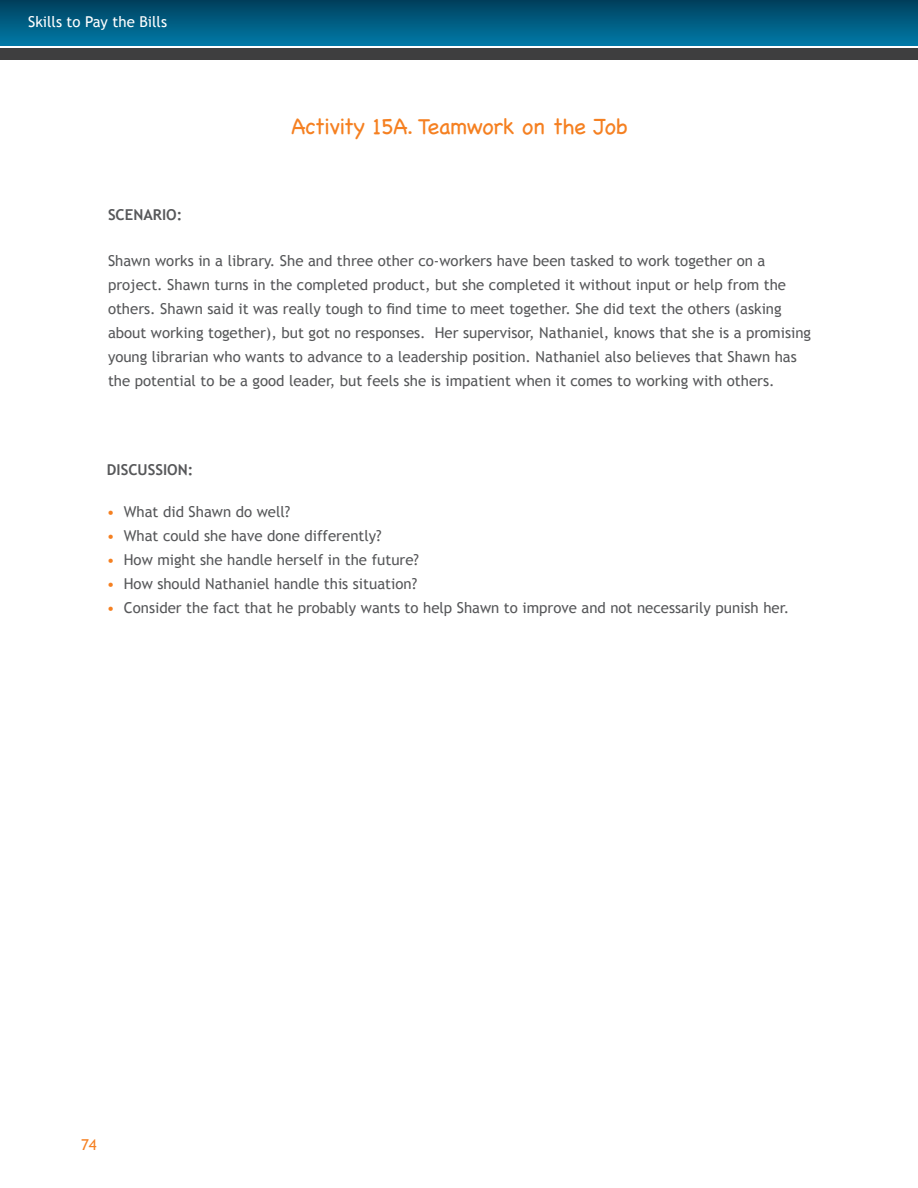
<style>
.page{position:relative;width:918px;height:1188px;background:#fff}
.page>*{position:absolute;margin:0;border:0;box-sizing:border-box;transform-origin:0 0}
.t1{font:22.5px "Chalkboard";letter-spacing:-.02em;color:#f58021}
.t2{font:15px/24px "Trebuchet MS";color:#57585a}
.t3{font:700 15px "Trebuchet MS";color:#57585a}
.t4{font:15px "Trebuchet MS";color:#fff}
.t5{font:15px "Trebuchet MS";color:#f58021}
.s1{color:#f58021}
</style>
<div class="page">
<div style="left:0;top:0;width:918px;height:46px;background:linear-gradient(to bottom,#00405c,#0079a7)"></div>
<div style="left:0;top:48px;width:918px;height:12px;background:#3e3e3f"></div>
<p class="t4" style="left:28px;top:13px;width:140px">Skills to Pay the Bills</p>
<h3 class="t1" style="left:291px;top:113px;width:338px">Activity 15A. Teamwork on the Job</h3>
<h5 class="t3" style="left:108px;top:205px;width:76px">SCENARIO:</h5>
<p class="t2" style="left:108px;top:248px;width:705px">Shawn works in a library. She and three other co-workers have been tasked to work together on a project. Shawn turns in the completed product, but she completed it without input or help from the others. Shawn said it was really tough to find time to meet together. She did text the others (asking about working together), but got no responses. Her supervisor, Nathaniel, knows that she is a promising young librarian who wants to advance to a leadership position. Nathaniel also believes that Shawn has the potential to be a good leader, but feels she is impatient when it comes to working with others.</p>
<h5 class="t3" style="left:107px;top:461px;width:88px">DISCUSSION:</h5>
<p class="t2" style="left:107px;top:500px;width:185px"><span class="s1">•</span> What did Shawn do well?</p>
<p class="t2" style="left:107px;top:524px;width:276px"><span class="s1">•</span> What could she have done differently?</p>
<p class="t2" style="left:107px;top:548px;width:314px"><span class="s1">•</span> How might she handle herself in the future?</p>
<p class="t2" style="left:107px;top:572px;width:312px"><span class="s1">•</span> How should Nathaniel handle this situation?</p>
<p class="t2" style="left:107px;top:596px;width:684px"><span class="s1">•</span> Consider the fact that he probably wants to help Shawn to improve and not necessarily punish her.</p>
<p class="t5" style="left:81px;top:1136px;width:17px">74</p>
</div>
